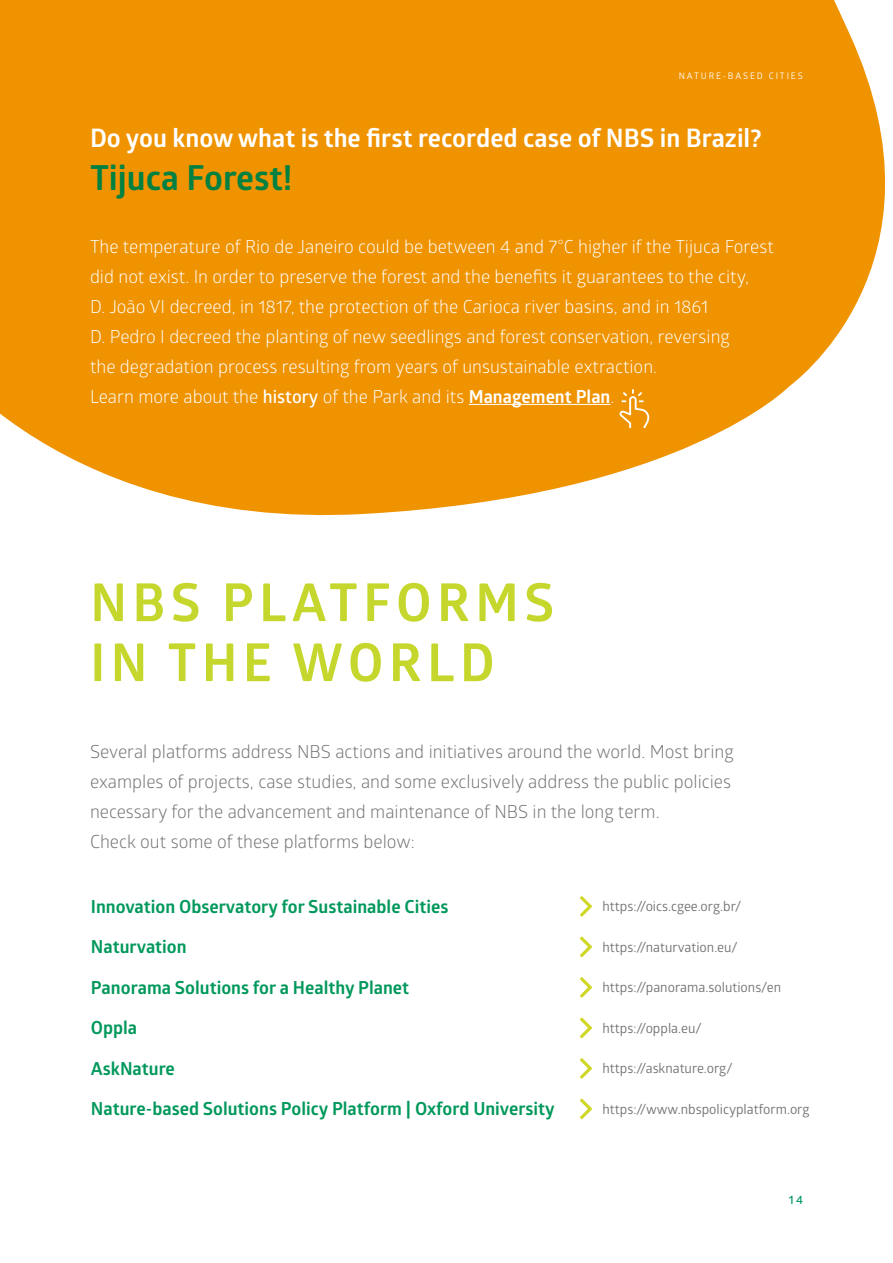
<style>
.page{position:relative;width:893px;height:1263px;background:#fff}
.page>*{position:absolute;margin:0;border:0;box-sizing:border-box;transform-origin:0 0}
.t1{font:700 52.5px/60px "Glober";letter-spacing:.1em;color:#c5d72c}
.t2{font:700 34.5px "Glober";color:#008142}
.t3{font:700 25.5px "Glober";color:#fff}
.t4{font:18px/30px "Glober";color:#fff}
.t5{font:18px/30px "Glober";color:#717174}
.t6{font:700 18px "Glober";color:#00985b}
.t7{font:13.5px "Glober";color:#717174}
.t8{font:600 12px "Glober";color:#00985b}
.t9{font:9px "Glober";letter-spacing:.21em;color:#fff}
.s1{font-weight:600}
.s2{font-weight:700}
</style>
<div class="page">
<svg style="left:0;top:0;width:886px;height:516px;background:#f09f1c"></svg>
<hr style="left:469px;top:404px;width:141px;height:1px;background:#fff">
<svg style="left:619px;top:389px;width:30px;height:39px"></svg>
<svg style="left:580px;top:896px;width:12px;height:20px"></svg>
<svg style="left:580px;top:937px;width:12px;height:20px"></svg>
<svg style="left:580px;top:977px;width:12px;height:20px"></svg>
<svg style="left:580px;top:1018px;width:12px;height:20px"></svg>
<svg style="left:580px;top:1058px;width:12px;height:20px"></svg>
<svg style="left:580px;top:1099px;width:12px;height:20px"></svg>
<p class="t9" style="left:679px;top:69px;width:126px">NATURE-BASED CITIES</p>
<h3 class="t3" style="left:90px;top:120px;width:673px">Do you know what is the first recorded case of NBS in Brazil?</h3>
<h2 class="t2" style="left:90px;top:154px;width:204px">Tijuca Forest!</h2>
<p class="t4" style="left:90px;top:230px;width:685px">The temperature of Rio de Janeiro could be between 4 and 7°C higher if the Tijuca Forest did not exist. In order to preserve the forest and the benefits it guarantees to the city,<br>D. João VI decreed, in 1817, the protection of the Carioca river basins, and in 1861<br>D. Pedro I decreed the planting of new seedlings and forest conservation, reversing<br>the degradation process resulting from years of unsustainable extraction.<br>Learn more about the <span class="s1">history</span> of the Park and its <span class="s2">Management Plan</span>.</p>
<h1 class="t1" style="left:90px;top:571px;width:465px">NBS PLATFORMS<br>IN THE WORLD</h1>
<p class="t5" style="left:90px;top:736px;width:645px">Several platforms address NBS actions and initiatives around the world. Most bring examples of projects, case studies, and some exclusively address the public policies necessary for the advancement and maintenance of NBS in the long term.<br>Check out some of these platforms below:</p>
<p class="t6" style="left:91px;top:894px;width:359px">Innovation Observatory for Sustainable Cities</p>
<p class="t7" style="left:602px;top:897px;width:140px">https://oics.cgee.org.br/</p>
<p class="t6" style="left:91px;top:934px;width:97px">Naturvation</p>
<p class="t7" style="left:602px;top:937px;width:137px">https://naturvation.eu/</p>
<p class="t6" style="left:91px;top:975px;width:320px">Panorama Solutions for a Healthy Planet</p>
<p class="t7" style="left:602px;top:978px;width:180px">https://panorama.solutions/en</p>
<p class="t6" style="left:91px;top:1015px;width:48px">Oppla</p>
<p class="t7" style="left:602px;top:1018px;width:101px">https://oppla.eu/</p>
<p class="t6" style="left:91px;top:1056px;width:85px">AskNature</p>
<p class="t7" style="left:602px;top:1059px;width:131px">https://asknature.org/</p>
<p class="t6" style="left:91px;top:1096px;width:465px">Nature-based Solutions Policy Platform | Oxford University</p>
<p class="t7" style="left:602px;top:1099px;width:209px">https://www.nbspolicyplatform.org</p>
<p class="t8" style="left:789px;top:1192px;width:16px">14</p>
</div>
